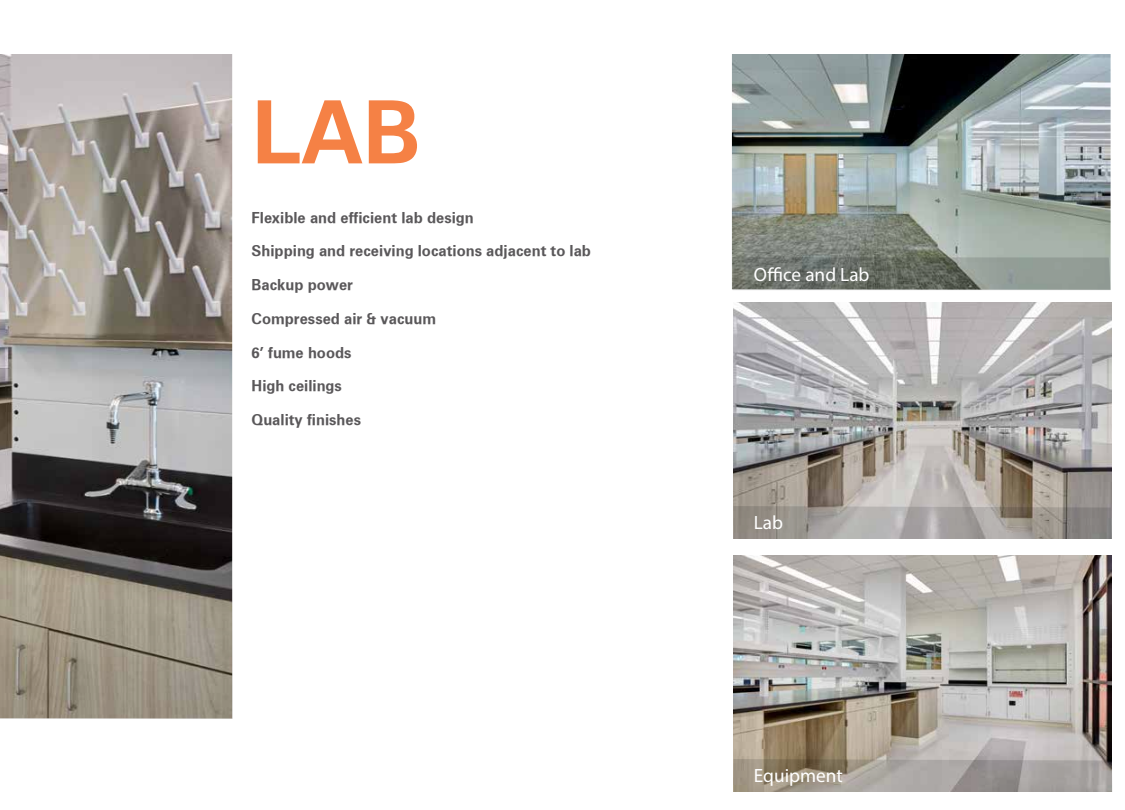
<style>
.page{position:relative;width:1125px;height:810px;background:#fff}
.page>*{position:absolute;margin:0;border:0;box-sizing:border-box;transform-origin:0 0}
.t1{font:87.5px "Zurich Bold BT";color:#f58145}
.t2{font:19.25px "Myriad Pro";color:#fff}
.t3{font:15px "Zurich Bold BT";color:#5a585a}
</style>
<div class="page">
<img style="left:732px;top:54px;width:379px;height:236px">
<img style="left:0;top:54px;width:232px;height:524px">
<img style="left:733px;top:303px;width:378px;height:203px">
<img style="left:734px;top:556px;width:377px;height:203px">
<svg style="left:733px;top:257px;width:378px;height:33px;background:#798078"></svg>
<svg style="left:733px;top:506px;width:378px;height:33px;background:#9f9a96"></svg>
<svg style="left:733px;top:759px;width:379px;height:33px;background:#9f9991"></svg>
<svg style="left:0;top:578px;width:232px;height:141px;background:#989080"></svg>
<h1 class="t1" style="left:252px;top:79px;width:170px">LAB</h1>
<p class="t3" style="left:252px;top:208px;width:224px">Flexible and efficient lab design</p>
<p class="t3" style="left:252px;top:242px;width:341px">Shipping and receiving locations adjacent to lab</p>
<p class="t3" style="left:252px;top:276px;width:103px">Backup power</p>
<p class="t3" style="left:252px;top:310px;width:186px">Compressed air &amp; vacuum</p>
<p class="t3" style="left:252px;top:343px;width:101px">6’ fume hoods</p>
<p class="t3" style="left:252px;top:377px;width:92px">High ceilings</p>
<p class="t3" style="left:252px;top:411px;width:111px">Quality finishes</p>
<p class="t2" style="left:754px;top:263px;width:117px">Office and Lab</p>
<p class="t2" style="left:754px;top:511px;width:31px">Lab</p>
<p class="t2" style="left:754px;top:763px;width:90px">Equipment</p>
</div>
